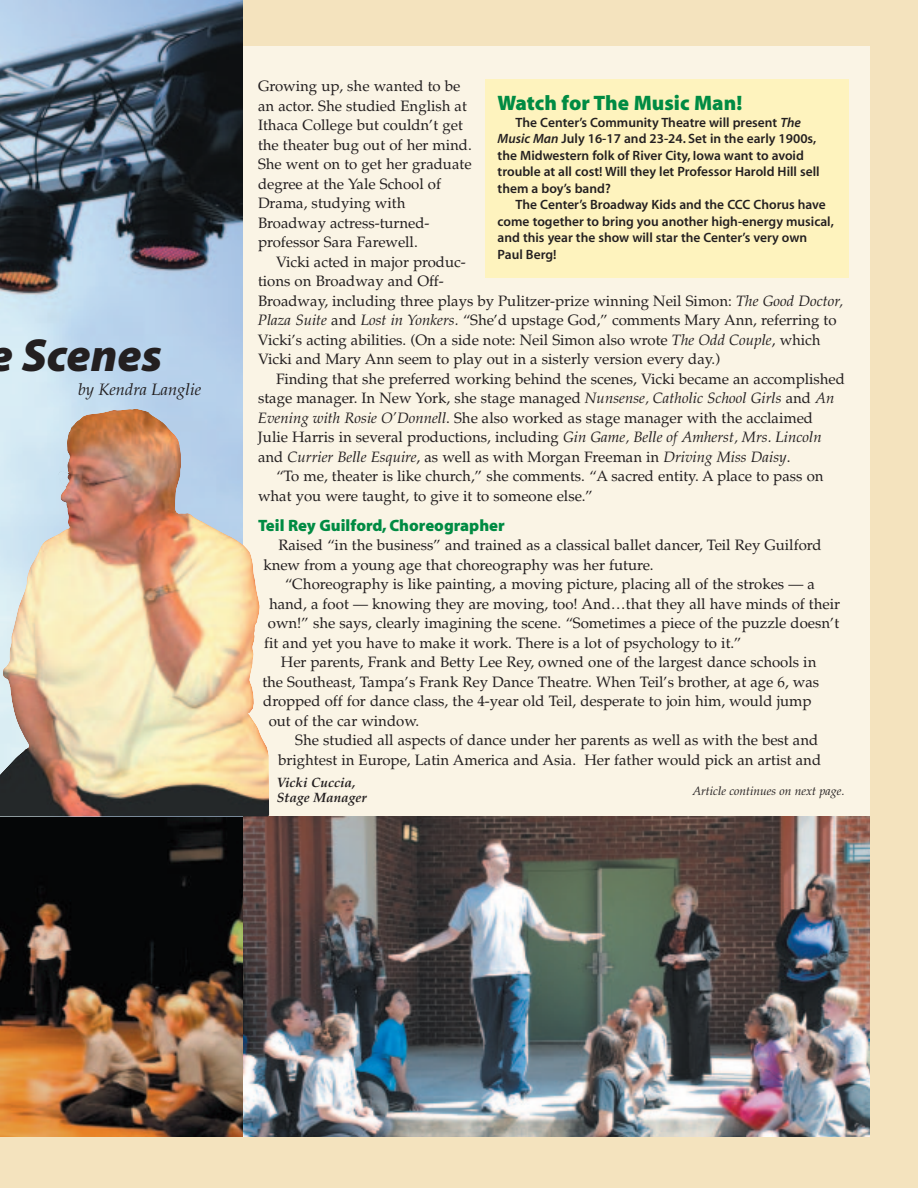
<style>
.page{position:relative;width:918px;height:1188px;background:#f4e3be}
.page>*{position:absolute;margin:0;border:0;box-sizing:border-box;transform-origin:0 0}
.t1{font:46.5px "Myriad MM It 830 600";color:#231f20}
.t2{font:21px "Myriad MM 830 600";color:#008b43}
.t3{font:16.5px "Myriad MM 830 600";color:#008b43}
.t4{font:italic 16.5px "Palatino";color:#231f20}
.t5{font:15px/19.5px "Palatino";color:#231f20}
.t6{font:13.5px/16.5px "Myriad MM 565 600";color:#231f20}
.t7{font:italic 700 13.5px/15px "Palatino";color:#231f20}
.t8{font:italic 12px "Palatino";color:#231f20}
.s1{font-style:italic}
.s2{font-family:"Myriad MM It 565 600"}
</style>
<div class="page">
<div style="left:0;top:46px;width:870px;height:1091px;background:#faf4e5"></div>
<img style="left:0;top:817px;width:870px;height:320px">
<div style="left:486px;top:80px;width:363px;height:198px;background:#fef3be"></div>
<img style="left:0;top:0;width:243px;height:817px">
<h1 class="t1" style="left:-12px;top:337px;width:175px">e Scenes</h1>
<p class="t4" style="left:78px;top:383px;width:125px">by Kendra Langlie</p>
<p class="t5" style="left:258px;top:78px;width:215px">Growing up, she wanted to be an actor. She studied English at<br>Ithaca College but couldn’t get the theater bug out of her mind.<br>She went on to get her graduate degree at the Yale School of<br>Drama, studying with<br>Broadway actress-turned&shy;professor Sara Farewell.</p>
<p class="t5" style="left:258px;top:254px;width:587px;text-indent:18px">Vicki acted in major produc-<br>tions on Broadway and Off-<br>Broadway, including three plays by Pulitzer-prize winning Neil Simon: <span class="s1">The Good Doctor, Plaza Suite</span> and <span class="s1">Lost in Yonkers.</span> “She’d upstage God,” comments Mary Ann, referring to Vicki’s acting abilities. (On a side note: Neil Simon also wrote <span class="s1">The Odd Couple</span>, which Vicki and Mary Ann seem to play out in a sisterly version every day.)</p>
<p class="t5" style="left:258px;top:371px;width:588px;text-indent:18px">Finding that she preferred working behind the scenes, Vicki became an accomplished stage manager. In New York, she stage managed <span class="s1">Nunsense, Catholic School Girls</span> and <span class="s1">An Evening with Rosie O’Donnell</span>. She also worked as stage manager with the acclaimed Julie Harris in several productions, including <span class="s1">Gin Game, Belle of Amherst, Mrs. Lincoln </span>and <span class="s1">Currier Belle Esquire</span>, as well as with Morgan Freeman in <span class="s1">Driving Miss Daisy</span>.</p>
<p class="t5" style="left:258px;top:468px;width:567px;text-indent:18px">“To me, theater is like church,” she comments. “A sacred entity. A place to pass on what you were taught, to give it to someone else.”</p>
<p class="t3" style="left:258px;top:519px;width:248px">Teil Rey Guilford, Choreographer</p>
<p class="t5" style="left:263px;top:537px;width:560px;text-indent:15px">Raised “in the business” and trained as a classical ballet dancer, Teil Rey Guilford knew from a young age that choreography was her future.</p>
<p class="t5" style="left:285px;top:576px;width:532px">“Choreography is like painting, a moving picture, placing all of the strokes — a</p>
<p class="t5" style="left:269px;top:596px;width:573px">hand, a foot — knowing they are moving, too! And…that they all have minds of their</p>
<p class="t5" style="left:268px;top:615px;width:573px">own!” she says, clearly imagining the scene. “Sometimes a piece of the puzzle doesn’t</p>
<p class="t5" style="left:264px;top:635px;width:479px">fit and yet you have to make it work. There is a lot of psychology to it.”</p>
<p class="t5" style="left:281px;top:654px;width:537px">Her parents, Frank and Betty Lee Rey, owned one of the largest dance schools in</p>
<p class="t5" style="left:262px;top:674px;width:558px">the Southeast, Tampa’s Frank Rey Dance Theatre. When Teil’s brother, at age 6, was</p>
<p class="t5" style="left:263px;top:693px;width:550px">dropped off for dance class, the 4-year old Teil, desperate to join him, would jump</p>
<p class="t5" style="left:269px;top:713px;width:152px">out of the car window.</p>
<p class="t5" style="left:295px;top:732px;width:525px">She studied all aspects of dance under her parents as well as with the best and</p>
<p class="t5" style="left:278px;top:752px;width:544px">brightest in Europe, Latin America and Asia. Her father would pick an artist and</p>
<p class="t8" style="left:693px;top:786px;width:153px">Article continues on next page.</p>
<h2 class="t2" style="left:498px;top:95px;width:246px">Watch for The Music Man!</h2>
<p class="t6" style="left:498px;top:115px;width:324px;text-indent:18px">The Center’s Community Theatre will present <span class="s2">The Music Man</span> July 16-17 and 23-24. Set in the early 1900s, the Midwestern folk of River City, Iowa want to avoid trouble at all cost! Will they let Professor Harold Hill sell them a boy’s band?</p>
<p class="t6" style="left:498px;top:197px;width:338px;text-indent:18px">The Center’s Broadway Kids and the CCC Chorus have come together to bring you another high-energy musical, and this year the show will star the Center’s very own Paul Berg!</p>
<p class="t7" style="left:277px;top:776px;width:91px">Vicki Cuccia,<br>Stage Manager</p>
</div>
